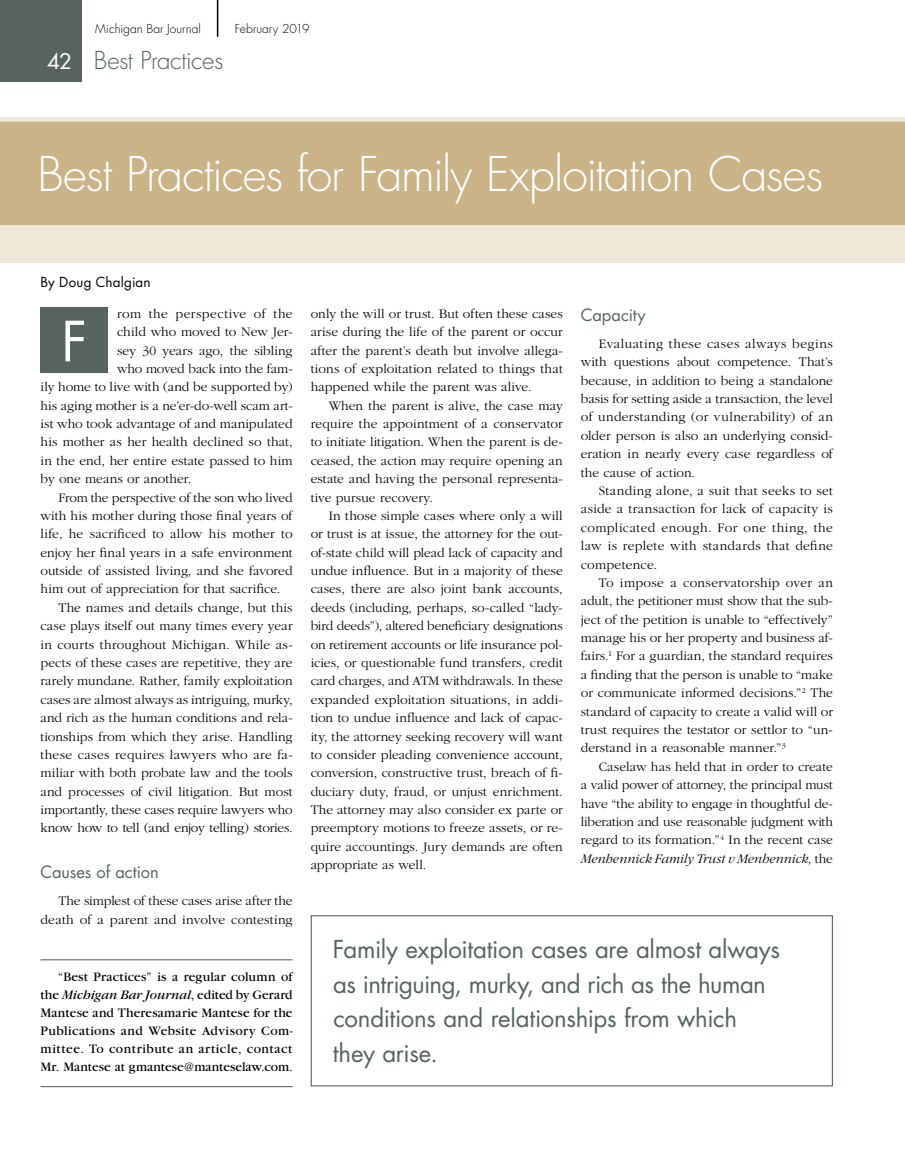
<style>
.page{position:relative;width:905px;height:1175px;background:#fff}
.page>*{position:absolute;margin:0;border:0;box-sizing:border-box;transform-origin:0 0}
.t1{font:54px "Futura";color:#fff}
.t2{font:300 46.5px "Futura";letter-spacing:-.025em;color:#fff}
.t3{font:24px/34.5px "Futura";letter-spacing:-.015em;color:#57635f}
.t4{font:300 24px "Futura";letter-spacing:-.015em;color:#57635f}
.t5{font:16.5px "Futura";letter-spacing:-.005em;color:#57635f}
.t6{font:300 13.5px/18.5px "Garamond";letter-spacing:.005em;color:#000;text-align:justify}
.t7{font:13.5px/18px "Garamond";letter-spacing:.01em;color:#000;text-align:justify}
.t8{font:300 13.5px "Garamond";letter-spacing:-.02em;color:#000}
.t9{font:300 13.5px "Garamond";letter-spacing:-.015em;color:#000}
.t10{font:300 13.5px "Garamond";letter-spacing:.025em;color:#000}
.t11{font:300 13.5px "Garamond";letter-spacing:.035em;color:#000}
.t12{font:13.5px "Futura";letter-spacing:.01em;color:#000}
.t13{font:300 12px "Futura";color:#000}
.s1{font-weight:400;font-size:21px;color:#fff}
.s2{font-style:italic}
</style>
<div class="page">
<div style="left:0;top:0;width:82px;height:82px;background:#57635f"></div>
<hr style="left:217px;top:0;width:1px;height:37px;background:#000">
<div style="left:0;top:225px;width:904px;height:37px;background:#f0e7d7"></div>
<div style="left:0;top:117px;width:904px;height:108px;background:#cab487"></div>
<hr style="left:40px;top:959px;width:252px;height:1px;background:#555">
<hr style="left:40px;top:1086px;width:252px;height:1px;background:#555">
<div style="left:40px;top:308px;width:68px;height:65px;background:#57635f"></div>
<div style="left:310px;top:915px;width:522px;height:171px;border:1px solid #57635f"></div>
<p class="t13" style="left:95px;top:21px;width:107px">Michigan Bar Journal</p>
<p class="t13" style="left:235px;top:21px;width:76px">February 2019</p>
<h3 class="t4" style="left:47px;top:45px;width:178px"><span class="s1">42</span> Best Practices</h3>
<h2 class="t2" style="left:37px;top:144px;width:787px">Best Practices for Family Exploitation Cases</h2>
<p class="t12" style="left:40px;top:272px;width:112px">By Doug Chalgian</p>
<p class="t11" style="left:117px;top:306px;width:177px">rom the perspective of the</p>
<p class="t6" style="left:117px;top:323px;width:177px">child who moved to New Jer-</p>
<p class="t6" style="left:117px;top:341px;width:177px">sey 30 years ago, the sibling</p>
<p class="t6" style="left:117px;top:360px;width:177px">who moved back into the fam-</p>
<p class="t6" style="left:40px;top:378px;width:254px">ily home to live with (and be supported by)</p>
<p class="t6" style="left:40px;top:396px;width:254px">his aging mother is a ne’er-do-well scam art-</p>
<p class="t6" style="left:40px;top:415px;width:253px">ist who took advantage of and manipulated</p>
<p class="t6" style="left:40px;top:433px;width:254px">his mother as her health declined so that,</p>
<p class="t6" style="left:40px;top:451px;width:253px">in the end, her entire estate passed to him</p>
<p class="t6" style="left:40px;top:470px;width:152px">by one means or another.</p>
<p class="t9" style="left:58px;top:490px;width:236px">From the perspective of the son who lived</p>
<p class="t6" style="left:40px;top:507px;width:254px">with his mother during those final years of</p>
<p class="t6" style="left:40px;top:525px;width:254px">life, he sacrificed to allow his mother to</p>
<p class="t6" style="left:40px;top:543px;width:254px">enjoy her final years in a safe environment</p>
<p class="t6" style="left:40px;top:562px;width:254px">outside of assisted living, and she favored</p>
<p class="t6" style="left:40px;top:580px;width:241px">him out of appreciation for that sacrifice.</p>
<p class="t6" style="left:58px;top:598px;width:236px">The names and details change, but this</p>
<p class="t6" style="left:40px;top:617px;width:253px">case plays itself out many times every year</p>
<p class="t6" style="left:40px;top:635px;width:254px">in courts throughout Michigan. While as-</p>
<p class="t6" style="left:40px;top:654px;width:254px">pects of these cases are repetitive, they are</p>
<p class="t6" style="left:40px;top:672px;width:254px">rarely mundane. Rather, family exploitation</p>
<p class="t6" style="left:40px;top:690px;width:253px">cases are almost always as intriguing, murky,</p>
<p class="t6" style="left:40px;top:709px;width:254px">and rich as the human conditions and rela-</p>
<p class="t6" style="left:40px;top:727px;width:254px">tionships from which they arise. Handling</p>
<p class="t10" style="left:40px;top:747px;width:254px">these cases requires lawyers who are fa-</p>
<p class="t6" style="left:40px;top:764px;width:253px">miliar with both probate law and the tools</p>
<p class="t6" style="left:40px;top:782px;width:254px">and processes of civil litigation. But most</p>
<p class="t6" style="left:40px;top:801px;width:253px">importantly, these cases require lawyers who</p>
<p class="t8" style="left:40px;top:821px;width:254px">know how to tell (and enjoy telling) stories.</p>
<p class="t5" style="left:40px;top:860px;width:120px">Causes of action</p>
<p class="t6" style="left:40px;top:892px;width:254px;text-align:right">The simplest of these cases arise after the death of a parent and involve contesting</p>
<h1 class="t1" style="left:61px;top:304px;width:27px">F</h1>
<p class="t7" style="left:40px;top:968px;width:254px;text-indent:17px">“Best Practices” is a regular column of the <span class="s2">Michigan Bar Journal</span>, edited by Gerard Mantese and Theresamarie Mantese for the Publications and Website Advisory Com&shy;mittee. To contribute an article, contact Mr. Mantese at gmantese@manteselaw.com.</p>
<p class="t6" style="left:310px;top:304px;width:254px">only the will or trust. But often these cases arise during the life of the parent or occur after the parent’s death but involve allega&shy;tions of exploitation related to things that happened while the parent was alive.</p>
<p class="t6" style="left:310px;top:396px;width:254px;text-indent:18px">When the parent is alive, the case may require the appointment of a conservator to initiate litigation. When the parent is de&shy;ceased, the action may require opening an estate and having the personal representa&shy;tive pursue recovery.</p>
<p class="t6" style="left:310px;top:507px;width:254px;text-indent:18px">In those simple cases where only a will or trust is at issue, the attorney for the out&shy;of-state child will plead lack of capacity and undue influence. But in a majority of these cases, there are also joint bank accounts, deeds (including, perhaps, so-called “lady&shy;bird deeds”), altered beneficiary designations on retirement accounts or life insurance pol&shy;icies, or questionable fund transfers, credit card charges, and ATM withdrawals. In these expanded exploitation situations, in addi&shy;tion to undue influence and lack of capac&shy;ity, the attorney seeking recovery will want to consider pleading convenience account, conversion, constructive trust, breach of fi&shy;duciary duty, fraud, or unjust enrichment.<br>The attorney may also consider ex parte or preemptory motions to freeze assets, or re&shy;quire accountings. Jury demands are often appropriate as well.</p>
<p class="t5" style="left:580px;top:303px;width:66px">Capacity</p>
<p class="t6" style="left:581px;top:335px;width:254px;text-indent:18px">Evaluating these cases always begins with questions about competence. That’s because, in addition to being a standalone basis for setting aside a transaction, the level of understanding (or vulnerability) of an older person is also an underlying consid&shy;eration in nearly every case regardless of the cause of action.</p>
<p class="t6" style="left:581px;top:482px;width:254px;text-indent:18px">Standing alone, a suit that seeks to set aside a transaction for lack of capacity is complicated enough. For one thing, the law is replete with standards that define competence.</p>
<p class="t6" style="left:580px;top:573px;width:254px;text-indent:18px">To impose a conservatorship over an adult, the petitioner must show that the sub&shy;ject of the petition is unable to “effectively” manage his or her property and business af&shy;fairs.<sup>1</sup> For a guardian, the standard requires a finding that the person is unable to “make or communicate informed decisions.”<sup>2</sup> The standard of capacity to create a valid will or trust requires the testator or settlor to “un&shy;derstand in a reasonable manner.”<sup>3</sup></p>
<p class="t6" style="left:580px;top:757px;width:254px;text-indent:18px">Caselaw has held that in order to create a valid power of attorney, the principal must have “the ability to engage in thoughtful de&shy;liberation and use reasonable judgment with regard to its formation.”<sup>4</sup> In the recent case <span class="s2">Menhennick Family Trust v Menhennick</span>, the</p>
<h3 class="t3" style="left:333px;top:932px;width:449px">Family exploitation cases are almost always as intriguing, murky, and rich as the human conditions and relationships from which they arise.</h3>
</div>
